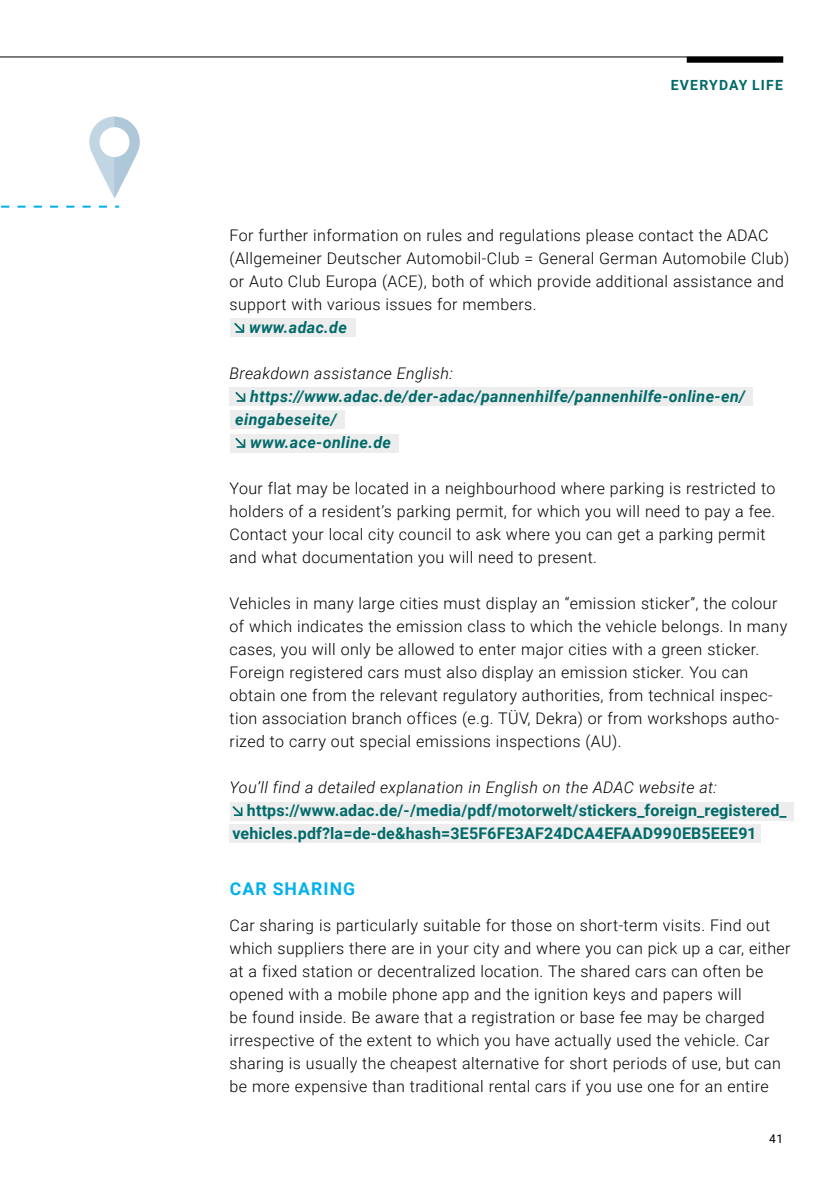
<style>
.page{position:relative;width:840px;height:1191px;background:#fff}
.page>*{position:absolute;margin:0;border:0;box-sizing:border-box;transform-origin:0 0}
.t1{font:700 17.6px "Roboto";letter-spacing:.06em;color:#00b1eb}
.t2{font:300 16px/23px "Roboto";letter-spacing:.025em;color:#000}
.t3{font:700 16px/23px "Roboto";letter-spacing:.01em;color:#006a69}
.t4{font:italic 700 16px "Roboto";letter-spacing:.025em;color:#006a69}
.t5{font:italic 300 16px "Roboto";letter-spacing:.025em;color:#000}
.t6{font:700 14px "Roboto";letter-spacing:.085em;color:#006a69}
.t7{font:12px "Roboto";color:#000}
</style>
<div class="page">
<div style="left:229px;top:319px;width:126px;height:18px;background:#ededed"></div>
<div style="left:229px;top:824px;width:532px;height:18px;background:#ededed"></div>
<div style="left:229px;top:802px;width:564px;height:18px;background:#ededed"></div>
<div style="left:230px;top:387px;width:522px;height:18px;background:#ededed"></div>
<div style="left:230px;top:411px;width:114px;height:18px;background:#ededed"></div>
<div style="left:230px;top:434px;width:168px;height:18px;background:#ededed"></div>
<svg style="left:234px;top:323px;width:10px;height:10px"></svg>
<svg style="left:235px;top:392px;width:10px;height:10px"></svg>
<svg style="left:235px;top:438px;width:10px;height:10px"></svg>
<svg style="left:232px;top:806px;width:10px;height:10px"></svg>
<hr style="left:0;top:57px;width:782px;height:1px;background:#000">
<div style="left:686px;top:57px;width:96px;height:6px;background:#000"></div>
<svg style="left:89px;top:117px;width:51px;height:81px"></svg>
<div style="left:100px;top:127px;width:29px;height:30px;background:#fff;border-radius:50%"></div>
<svg style="left:1px;top:205px;width:119px;height:3px"></svg>
<p class="t6" style="left:670px;top:75px;width:114px">EVERYDAY LIFE</p>
<p class="t2" style="left:229px;top:223px;width:561px">For further information on rules and regulations please contact the ADAC (Allgemeiner Deutscher Automobil-Club = General German Automobile Club) or Auto Club Europa (ACE), both of which provide additional assistance and support with various issues for members.</p>
<p class="t4" style="left:249px;top:316px;width:99px">www.adac.de</p>
<p class="t5" style="left:229px;top:362px;width:225px">Breakdown assistance English:</p>
<p class="t4" style="left:250px;top:385px;width:496px">https://www.adac.de/der-adac/pannenhilfe/pannenhilfe-online-en/</p>
<p class="t4" style="left:235px;top:408px;width:103px">eingabeseite/</p>
<p class="t4" style="left:250px;top:431px;width:142px">www.ace-online.de</p>
<p class="t2" style="left:229px;top:476px;width:547px">Your flat may be located in a neighbourhood where parking is restricted to holders of a resident’s parking permit, for which you will need to pay a fee.<br>Contact your local city council to ask where you can get a parking permit and what documentation you will need to present.</p>
<p class="t2" style="left:229px;top:591px;width:559px">Vehicles in many large cities must display an “emission sticker”, the colour of which indicates the emission class to which the vehicle belongs. In many cases, you will only be allowed to enter major cities with a green sticker.<br>Foreign registered cars must also display an emission sticker. You can obtain one from the relevant regulatory authorities, from technical inspec&shy;tion association branch offices (e.g. TÜV, Dekra) or from workshops autho&shy;rized to carry out special emissions inspections (AU).</p>
<p class="t5" style="left:229px;top:776px;width:488px">You’ll find a detailed explanation in English on the ADAC website at:</p>
<p class="t3" style="left:232px;top:798px;width:555px;text-indent:15px">https://www.adac.de/-/media/pdf/motorwelt/stickers_foreign_registered_ vehicles.pdf?la=de-de&amp;hash=3E5F6FE3AF24DCA4EFAAD990EB5EEE91</p>
<p class="t1" style="left:230px;top:876px;width:127px">CAR SHARING</p>
<p class="t2" style="left:229px;top:913px;width:562px">Car sharing is particularly suitable for those on short-term visits. Find out which suppliers there are in your city and where you can pick up a car, either at a fixed station or decentralized location. The shared cars can often be opened with a mobile phone app and the ignition keys and papers will<br>be found inside. Be aware that a registration or base fee may be charged irrespective of the extent to which you have actually used the vehicle. Car sharing is usually the cheapest alternative for short periods of use, but can be more expensive than traditional rental cars if you use one for an entire</p>
<p class="t7" style="left:768px;top:1130px;width:16px">41</p>
</div>
